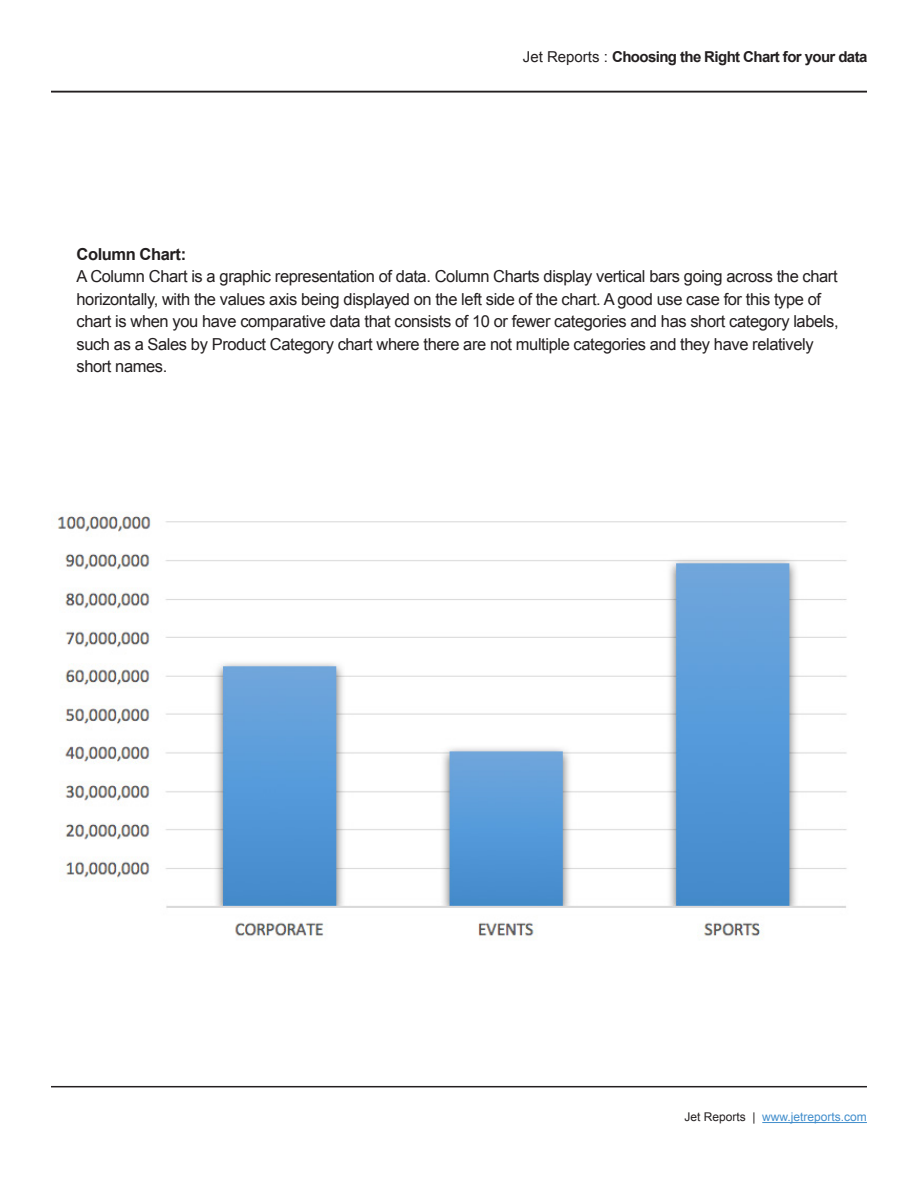
<style>
.page{position:relative;width:918px;height:1188px;background:#fff}
.page>*{position:absolute;margin:0;border:0;box-sizing:border-box;transform-origin:0 0}
.t1{font:16.5px/22.5px "Arial";letter-spacing:-.025em;color:#231f20}
.t2{font:700 16.5px "Arial";letter-spacing:-.025em;color:#231f20}
.t3{font:700 15px "Arial";letter-spacing:-.04em;color:#231f20}
.t4{font:12px "Arial";color:#428ecc}
.s1{font-weight:400}
.s2{color:#231f20}
</style>
<div class="page">
<hr style="left:762px;top:1122px;width:105px;height:1px;background:#428ecc">
<hr style="left:51px;top:1086px;width:816px;height:1px;background:#231f20">
<hr style="left:51px;top:91px;width:816px;height:1px;background:#231f20">
<img style="left:58px;top:512px;width:789px;height:427px">
<p class="t3" style="left:523px;top:47px;width:346px"><span class="s1">Jet Reports :</span> Choosing the Right Chart for your data</p>
<p class="t2" style="left:77px;top:243px;width:111px">Column Chart:</p>
<p class="t1" style="left:77px;top:265px;width:764px">A Column Chart is a graphic representation of data. Column Charts display vertical bars going across the chart horizontally, with the values axis being displayed on the left side of the chart. A good use case for this type of chart is when you have comparative data that consists of 10 or fewer categories and has short category labels, such as a Sales by Product Category chart where there are not multiple categories and they have relatively short names.</p>
<p class="t4" style="left:684px;top:1109px;width:184px"><span class="s2">Jet Reports |</span> www.jetreports.com</p>
</div>
